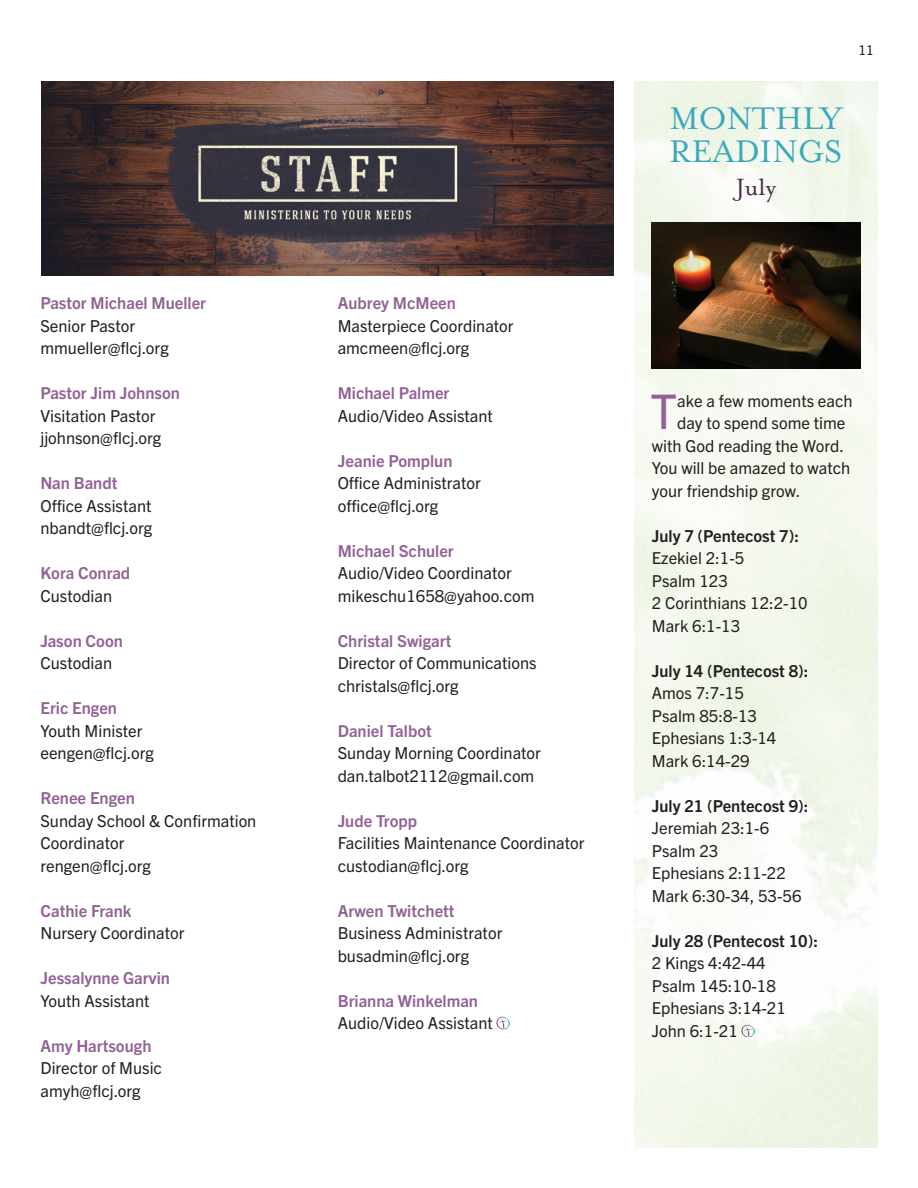
<style>
.page{position:relative;width:918px;height:1188px;background:#fff}
.page>*{position:absolute;margin:0;border:0;box-sizing:border-box;transform-origin:0 0}
.t1{font:47.85px "Trade Gothic Next LT Pro";color:#926296}
.t2{font:36px/33px "Mrs Eaves OT";color:#3ba8bc}
.t3{font:27px "Mrs Eaves OT";color:#4e2e4b}
.t4{font:16.5px/22.5px "Trade Gothic Next LT Pro";color:#231f20}
.t5{font:700 16.5px "Trade Gothic Next LT Pro";color:#926296}
.t6{font:700 16.5px "Trade Gothic Next LT Pro";color:#231f20}
.t7{font:13.5px "Trade Gothic Next LT Pro";color:#231f20}
</style>
<div class="page">
<img style="left:634px;top:81px;width:244px;height:1067px">
<svg style="left:742px;top:1024px;width:12px;height:13px"></svg>
<img style="left:652px;top:223px;width:208px;height:145px">
<svg style="left:497px;top:1017px;width:13px;height:12px"></svg>
<img style="left:41px;top:81px;width:572px;height:195px">
<p class="t5" style="left:40px;top:292px;width:167px">Pastor Michael Mueller</p>
<p class="t4" style="left:40px;top:314px;width:130px">Senior Pastor mmueller@flcj.org</p>
<p class="t5" style="left:40px;top:382px;width:141px">Pastor Jim Johnson</p>
<p class="t4" style="left:40px;top:404px;width:122px">Visitation Pastor jjohnson@flcj.org</p>
<p class="t5" style="left:40px;top:472px;width:78px">Nan Bandt</p>
<p class="t4" style="left:40px;top:494px;width:113px">Office Assistant nbandt@flcj.org</p>
<p class="t5" style="left:40px;top:562px;width:91px">Kora Conrad</p>
<p class="t4" style="left:40px;top:584px;width:73px">Custodian</p>
<p class="t5" style="left:40px;top:629px;width:84px">Jason Coon</p>
<p class="t4" style="left:40px;top:651px;width:73px">Custodian</p>
<p class="t5" style="left:40px;top:697px;width:78px">Eric Engen</p>
<p class="t4" style="left:40px;top:719px;width:115px">Youth Minister eengen@flcj.org</p>
<p class="t5" style="left:40px;top:787px;width:96px">Renee Engen</p>
<p class="t4" style="left:40px;top:809px;width:217px">Sunday School &amp; Confirmation<br>Coordinator<br>rengen@flcj.org</p>
<p class="t5" style="left:40px;top:899px;width:93px">Cathie Frank</p>
<p class="t4" style="left:40px;top:921px;width:146px">Nursery Coordinator</p>
<p class="t5" style="left:40px;top:967px;width:131px">Jessalynne Garvin</p>
<p class="t4" style="left:40px;top:989px;width:111px">Youth Assistant</p>
<p class="t5" style="left:40px;top:1034px;width:113px">Amy Hartsough</p>
<p class="t4" style="left:40px;top:1056px;width:123px">Director of Music amyh@flcj.org</p>
<p class="t5" style="left:338px;top:292px;width:120px">Aubrey McMeen</p>
<p class="t4" style="left:338px;top:314px;width:177px">Masterpiece Coordinator amcmeen@flcj.org</p>
<p class="t5" style="left:338px;top:382px;width:113px">Michael Palmer</p>
<p class="t4" style="left:338px;top:404px;width:157px">Audio/Video Assistant</p>
<p class="t5" style="left:338px;top:449px;width:116px">Jeanie Pomplun</p>
<p class="t4" style="left:338px;top:471px;width:145px">Office Administrator office@flcj.org</p>
<p class="t5" style="left:338px;top:539px;width:118px">Michael Schuler</p>
<p class="t4" style="left:338px;top:561px;width:198px">Audio/Video Coordinator mikeschu1658@yahoo.com</p>
<p class="t5" style="left:338px;top:629px;width:115px">Christal Swigart</p>
<p class="t4" style="left:338px;top:651px;width:200px">Director of Communications christals@flcj.org</p>
<p class="t5" style="left:338px;top:719px;width:96px">Daniel Talbot</p>
<p class="t4" style="left:338px;top:741px;width:205px">Sunday Morning Coordinator dan.talbot2112@gmail.com</p>
<p class="t5" style="left:338px;top:809px;width:81px">Jude Tropp</p>
<p class="t4" style="left:338px;top:831px;width:248px">Facilities Maintenance Coordinator custodian@flcj.org</p>
<p class="t5" style="left:338px;top:899px;width:118px">Arwen Twitchett</p>
<p class="t4" style="left:338px;top:921px;width:166px">Business Administrator busadmin@flcj.org</p>
<p class="t5" style="left:338px;top:989px;width:142px">Brianna Winkelman</p>
<p class="t4" style="left:338px;top:1011px;width:157px">Audio/Video Assistant</p>
<p class="t7" style="left:858px;top:41px;width:17px">11</p>
<h2 class="t2" style="left:669px;top:102px;width:175px">MONTHLY<br>READINGS</h2>
<h3 class="t3" style="left:736px;top:171px;width:42px">July</h3>
<h1 class="t1" style="left:651px;top:378px;width:28px">T</h1>
<p class="t4" style="left:677px;top:388px;width:177px">ake a few moments each</p>
<p class="t4" style="left:677px;top:411px;width:170px">day to spend some time</p>
<p class="t4" style="left:652px;top:433px;width:194px">with God reading the Word.</p>
<p class="t4" style="left:652px;top:456px;width:200px">You will be amazed to watch</p>
<p class="t4" style="left:652px;top:478px;width:150px">your friendship grow.</p>
<p class="t6" style="left:652px;top:524px;width:149px">July 7 (Pentecost 7):</p>
<p class="t4" style="left:652px;top:546px;width:157px">Ezekiel 2:1-5<br>Psalm 123<br>2 Corinthians 12:2-10<br>Mark 6:1-13</p>
<p class="t6" style="left:652px;top:659px;width:158px">July 14 (Pentecost 8):</p>
<p class="t4" style="left:652px;top:681px;width:126px">Amos 7:7-15<br>Psalm 85:8-13<br>Ephesians 1:3-14<br>Mark 6:14-29</p>
<p class="t6" style="left:652px;top:794px;width:158px">July 21 (Pentecost 9):</p>
<p class="t4" style="left:652px;top:816px;width:151px">Jeremiah 23:1-6<br>Psalm 23<br>Ephesians 2:11-22<br>Mark 6:30-34, 53-56</p>
<p class="t6" style="left:652px;top:929px;width:168px">July 28 (Pentecost 10):</p>
<p class="t4" style="left:652px;top:951px;width:136px">2 Kings 4:42-44<br>Psalm 145:10-18<br>Ephesians 3:14-21<br>John 6:1-21</p>
</div>
